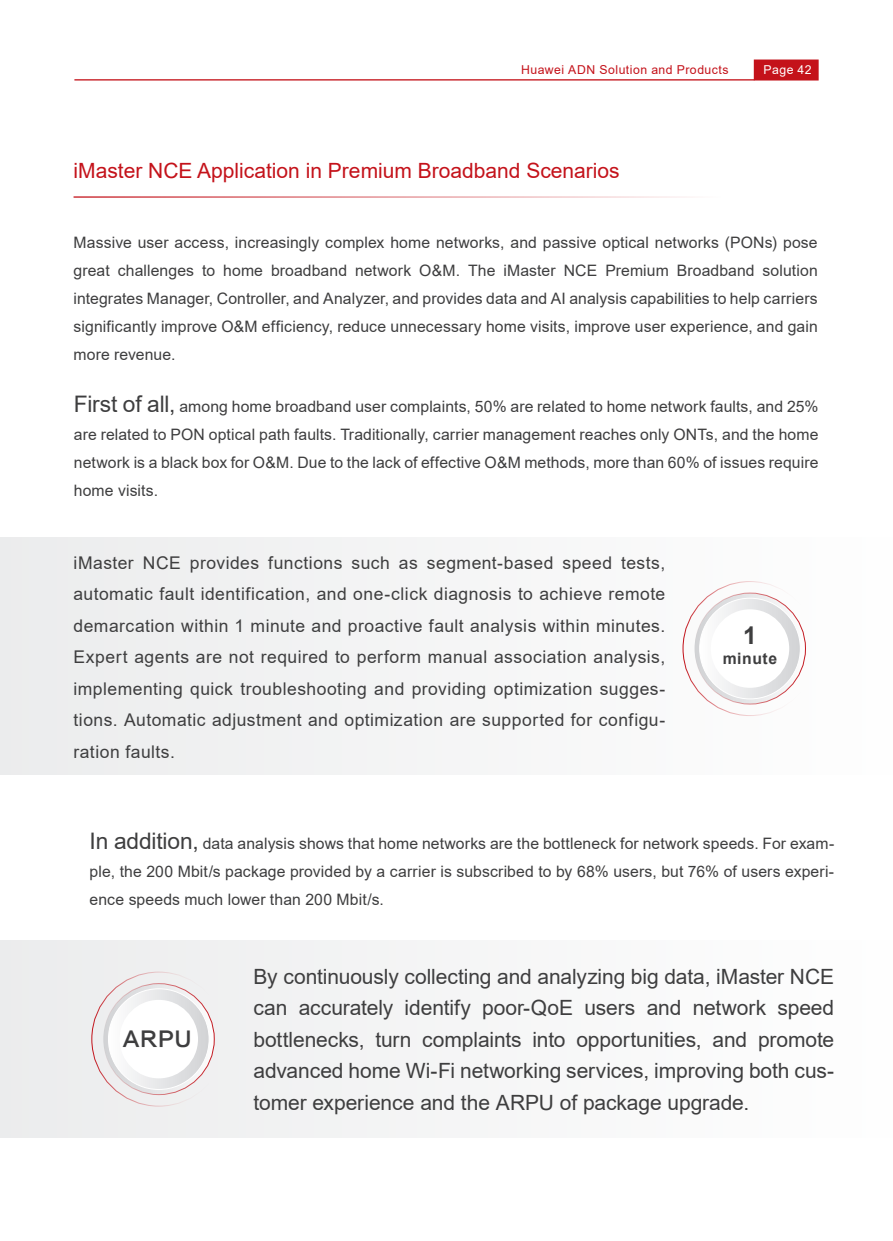
<style>
.page{position:relative;width:893px;height:1241px;background:#fff}
.page>*{position:absolute;margin:0;border:0;box-sizing:border-box;transform-origin:0 0}
.t1{font:700 24.5px "Arial";color:#3e3e3f}
.t2{font:21px/31.5px "Arial";letter-spacing:-.005em;color:#3e3e3f;text-align:justify}
.t3{font:21px "Arial";color:#c4121a}
.t4{font:20.47px "FZLTCHJW GB1 0";color:#3e3e3f}
.t5{font:17.5px/31.5px "Arial";letter-spacing:.03em;color:#3e3e3f;text-align:justify}
.t6{font:15.75px/28px "Arial";letter-spacing:.005em;color:#3e3e3f;text-align:justify}
.t7{font:700 15.75px "Arial";letter-spacing:.035em;color:#3e3e3f}
.t8{font:12.25px "Arial";letter-spacing:.04em;color:#c4121a}
.t9{font:12.25px "Arial";letter-spacing:.035em;color:#fff}
.s1{font-size:22.75px}
</style>
<div class="page">
<hr style="left:74px;top:79px;width:680px;height:1px;background:#c4121a">
<div style="left:754px;top:60px;width:64px;height:20px;background:#c4121a"></div>
<div style="left:754px;top:59px;width:65px;height:21px;border:1px solid #c4121a"></div>
<div style="left:0;top:537px;width:893px;height:237px;background:#f4f5f5"></div>
<svg style="left:694px;top:593px;width:111px;height:111px"></svg>
<svg style="left:700px;top:598px;width:100px;height:100px"></svg>
<div style="left:711px;top:609px;width:78px;height:78px;background:#fff;border-radius:50%"></div>
<div style="left:0;top:940px;width:893px;height:197px;background:#f5f6f6"></div>
<svg style="left:103px;top:983px;width:111px;height:111px"></svg>
<div style="left:108px;top:988px;width:101px;height:101px;background:linear-gradient(to right,#fefefe,#d3d4d7);border-radius:50px"></div>
<div style="left:120px;top:999px;width:78px;height:79px;background:#fff;border-radius:50%"></div>
<p class="t8" style="left:521px;top:62px;width:209px">Huawei ADN Solution and Products</p>
<p class="t9" style="left:764px;top:61px;width:49px">Page 42</p>
<h2 class="t3" style="left:74px;top:156px;width:548px">iMaster NCE Application in Premium Broadband Scenarios</h2>
<p class="t6" style="left:74px;top:228px;width:746px">Massive user access, increasingly complex home networks, and passive optical networks (PONs) pose great challenges to home broadband network O&amp;M. The iMaster NCE Premium Broadband solution integrates Manager, Controller, and Analyzer, and provides data and AI analysis capabilities to help carriers significantly improve O&amp;M efficiency, reduce unnecessary home visits, improve user experience, and gain more revenue.</p>
<p class="t6" style="left:74px;top:392px;width:746px"><span class="s1">First of all,</span> among home broadband user complaints, 50% are related to home network faults, and 25% are related to PON optical path faults. Traditionally, carrier management reaches only ONTs, and the home network is a black box for O&amp;M. Due to the lack of effective O&amp;M methods, more than 60% of issues require home visits.</p>
<p class="t5" style="left:74px;top:546px;width:593px">iMaster NCE provides functions such as segment-based speed tests, automatic fault identification, and one-click diagnosis to achieve remote demarcation within 1 minute and proactive fault analysis within minutes.<br>Expert agents are not required to perform manual association analysis, implementing quick troubleshooting and providing optimization sugges&shy;tions. Automatic adjustment and optimization are supported for configu&shy;ration faults.</p>
<h1 class="t1" style="left:743px;top:618px;width:15px">1</h1>
<p class="t7" style="left:723px;top:647px;width:56px">minute</p>
<p class="t6" style="left:90px;top:829px;width:746px"><span class="s1">In addition,</span> data analysis shows that home networks are the bottleneck for network speeds. For exam&shy;ple, the 200 Mbit/s package provided by a carrier is subscribed to by 68% users, but 76% of users experi&shy;ence speeds much lower than 200 Mbit/s.</p>
<p class="t4" style="left:123px;top:1027px;width:70px">ARPU</p>
<p class="t2" style="left:253px;top:960px;width:582px">By continuously collecting and analyzing big data, iMaster NCE can accurately identify poor-QoE users and network speed bottlenecks, turn complaints into opportunities, and promote advanced home Wi-Fi networking services, improving both cus&shy;tomer experience and the ARPU of package upgrade.</p>
</div>
